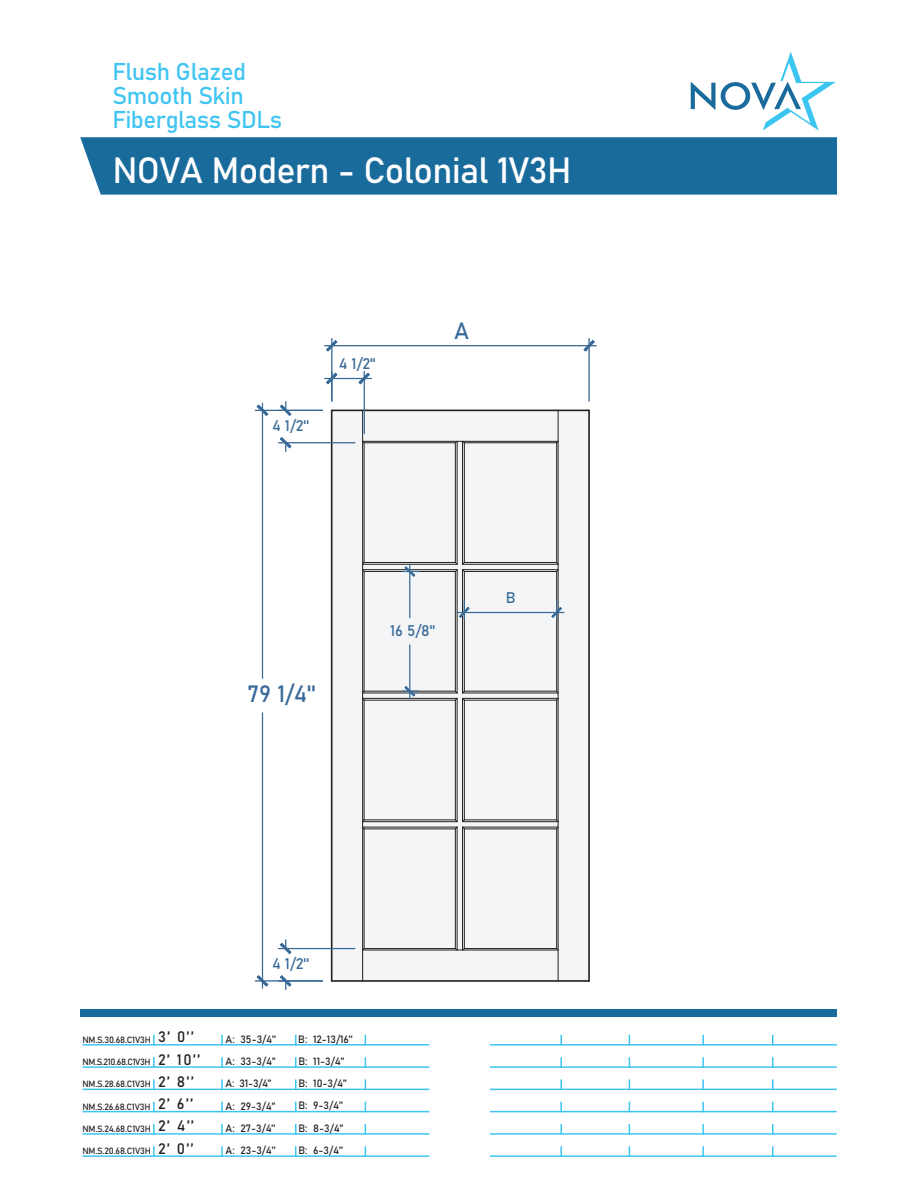
<style>
.page{position:relative;width:918px;height:1188px;background:#fff}
.page>*{position:absolute;margin:0;border:0;box-sizing:border-box;transform-origin:0 0}
.t1{font:36px "Bahnschrift";letter-spacing:-.02em;color:#fff}
.t2{font:24px/24px "Bahnschrift";letter-spacing:-.02em;color:#40c4f2}
.t3{font:23.25px "Bahnschrift";color:#396a98}
.t4{font:15.15px "Bahnschrift";color:#396a98}
.t5{font:15px "Bahnschrift";color:#231f20}
.t6{font:10.5px "Bahnschrift";color:#231f20}
.t7{font:9px "Bahnschrift";letter-spacing:-.02em;color:#231f20}
.t8{font:9px "Bahnschrift";letter-spacing:-.04em;color:#231f20}
</style>
<div class="page">
<div style="left:80px;top:137px;width:757px;height:58px;background:#196b9c"></div>
<div style="left:80px;top:1009px;width:757px;height:8px;background:#196b9c"></div>
<svg style="left:691px;top:52px;width:145px;height:79px"></svg>
<svg style="left:295px;top:1035px;width:2px;height:9px"></svg>
<hr style="left:83px;top:1044px;width:346px;height:2px;background:#3dc5f2">
<svg style="left:221px;top:1035px;width:2px;height:11px"></svg>
<svg style="left:153px;top:1035px;width:2px;height:11px"></svg>
<svg style="left:295px;top:1057px;width:2px;height:9px"></svg>
<hr style="left:83px;top:1066px;width:346px;height:2px;background:#3dc5f2">
<svg style="left:221px;top:1057px;width:2px;height:11px"></svg>
<svg style="left:153px;top:1057px;width:2px;height:11px"></svg>
<svg style="left:295px;top:1079px;width:2px;height:10px"></svg>
<hr style="left:83px;top:1089px;width:346px;height:1px;background:#3dc5f2">
<svg style="left:221px;top:1079px;width:2px;height:10px"></svg>
<svg style="left:153px;top:1079px;width:2px;height:10px"></svg>
<svg style="left:295px;top:1102px;width:2px;height:9px"></svg>
<hr style="left:83px;top:1111px;width:346px;height:1px;background:#3dc5f2">
<svg style="left:221px;top:1102px;width:2px;height:9px"></svg>
<svg style="left:153px;top:1102px;width:2px;height:9px"></svg>
<svg style="left:295px;top:1124px;width:2px;height:9px"></svg>
<hr style="left:83px;top:1133px;width:346px;height:2px;background:#3dc5f2">
<svg style="left:221px;top:1124px;width:2px;height:11px"></svg>
<svg style="left:153px;top:1124px;width:2px;height:11px"></svg>
<svg style="left:295px;top:1146px;width:2px;height:9px"></svg>
<hr style="left:83px;top:1155px;width:346px;height:2px;background:#3dc5f2">
<svg style="left:221px;top:1146px;width:2px;height:10px"></svg>
<svg style="left:153px;top:1146px;width:2px;height:10px"></svg>
<svg style="left:702px;top:1035px;width:2px;height:9px"></svg>
<hr style="left:490px;top:1044px;width:347px;height:2px;background:#3dc5f2">
<svg style="left:772px;top:1035px;width:2px;height:11px"></svg>
<svg style="left:560px;top:1035px;width:2px;height:11px"></svg>
<svg style="left:702px;top:1057px;width:2px;height:9px"></svg>
<hr style="left:490px;top:1066px;width:347px;height:2px;background:#3dc5f2">
<svg style="left:772px;top:1057px;width:2px;height:11px"></svg>
<svg style="left:560px;top:1057px;width:2px;height:11px"></svg>
<svg style="left:702px;top:1079px;width:2px;height:10px"></svg>
<hr style="left:490px;top:1089px;width:347px;height:1px;background:#3dc5f2">
<svg style="left:772px;top:1079px;width:2px;height:10px"></svg>
<svg style="left:560px;top:1079px;width:2px;height:10px"></svg>
<svg style="left:702px;top:1102px;width:2px;height:9px"></svg>
<hr style="left:490px;top:1111px;width:347px;height:1px;background:#3dc5f2">
<svg style="left:772px;top:1102px;width:2px;height:9px"></svg>
<svg style="left:560px;top:1102px;width:2px;height:9px"></svg>
<svg style="left:702px;top:1124px;width:2px;height:9px"></svg>
<hr style="left:490px;top:1133px;width:347px;height:2px;background:#3dc5f2">
<svg style="left:772px;top:1124px;width:2px;height:11px"></svg>
<svg style="left:560px;top:1124px;width:2px;height:11px"></svg>
<svg style="left:702px;top:1146px;width:2px;height:9px"></svg>
<hr style="left:490px;top:1155px;width:347px;height:2px;background:#3dc5f2">
<svg style="left:772px;top:1146px;width:2px;height:10px"></svg>
<svg style="left:560px;top:1146px;width:2px;height:10px"></svg>
<div style="left:330px;top:409px;width:260px;height:573px;background:#f4f5f6"></div>
<hr style="left:364px;top:571px;width:1px;height:120px;background:#231f20">
<hr style="left:364px;top:700px;width:1px;height:120px;background:#231f20">
<hr style="left:364px;top:829px;width:1px;height:120px;background:#231f20">
<hr style="left:362px;top:410px;width:1px;height:571px;background:#231f20">
<hr style="left:363px;top:441px;width:195px;height:1px;background:#231f20">
<hr style="left:464px;top:562px;width:93px;height:1px;background:#231f20">
<hr style="left:463px;top:564px;width:95px;height:1px;background:#231f20">
<hr style="left:464px;top:571px;width:93px;height:1px;background:#231f20">
<hr style="left:463px;top:569px;width:95px;height:1px;background:#231f20">
<svg style="left:556px;top:562px;width:2px;height:10px"></svg>
<hr style="left:364px;top:691px;width:91px;height:1px;background:#231f20">
<hr style="left:464px;top:691px;width:93px;height:1px;background:#231f20">
<hr style="left:363px;top:693px;width:94px;height:1px;background:#231f20">
<hr style="left:463px;top:693px;width:95px;height:1px;background:#231f20">
<hr style="left:464px;top:700px;width:93px;height:1px;background:#231f20">
<hr style="left:364px;top:700px;width:91px;height:1px;background:#231f20">
<hr style="left:463px;top:698px;width:95px;height:1px;background:#231f20">
<hr style="left:363px;top:698px;width:94px;height:1px;background:#231f20">
<svg style="left:556px;top:691px;width:2px;height:9px"></svg>
<svg style="left:362px;top:691px;width:2px;height:9px"></svg>
<hr style="left:364px;top:820px;width:91px;height:1px;background:#231f20">
<hr style="left:464px;top:820px;width:93px;height:1px;background:#231f20">
<hr style="left:363px;top:821px;width:94px;height:1px;background:#231f20">
<hr style="left:463px;top:821px;width:95px;height:1px;background:#231f20">
<hr style="left:464px;top:829px;width:93px;height:1px;background:#231f20">
<hr style="left:364px;top:829px;width:91px;height:1px;background:#231f20">
<hr style="left:463px;top:827px;width:95px;height:1px;background:#231f20">
<hr style="left:363px;top:827px;width:94px;height:1px;background:#231f20">
<svg style="left:556px;top:820px;width:2px;height:9px"></svg>
<svg style="left:362px;top:820px;width:2px;height:9px"></svg>
<hr style="left:464px;top:443px;width:93px;height:1px;background:#231f20">
<hr style="left:455px;top:571px;width:1px;height:120px;background:#231f20">
<hr style="left:455px;top:700px;width:1px;height:120px;background:#231f20">
<hr style="left:455px;top:829px;width:1px;height:120px;background:#231f20">
<hr style="left:457px;top:570px;width:1px;height:123px;background:#231f20">
<hr style="left:457px;top:698px;width:1px;height:124px;background:#231f20">
<hr style="left:457px;top:827px;width:1px;height:123px;background:#231f20">
<hr style="left:464px;top:829px;width:1px;height:120px;background:#231f20">
<hr style="left:464px;top:700px;width:1px;height:120px;background:#231f20">
<hr style="left:464px;top:571px;width:1px;height:120px;background:#231f20">
<hr style="left:462px;top:827px;width:1px;height:123px;background:#231f20">
<hr style="left:462px;top:698px;width:1px;height:124px;background:#231f20">
<hr style="left:462px;top:570px;width:1px;height:123px;background:#231f20">
<svg style="left:455px;top:948px;width:10px;height:2px"></svg>
<svg style="left:455px;top:820px;width:10px;height:9px"></svg>
<svg style="left:455px;top:691px;width:10px;height:9px"></svg>
<hr style="left:409px;top:564px;width:1px;height:54px;background:#396a98">
<hr style="left:409px;top:645px;width:1px;height:53px;background:#396a98">
<svg style="left:362px;top:441px;width:103px;height:136px"></svg>
<svg style="left:403px;top:686px;width:16px;height:11px"></svg>
<hr style="left:457px;top:612px;width:107px;height:1px;background:#396a98">
<svg style="left:459px;top:601px;width:11px;height:19px"></svg>
<svg style="left:551px;top:601px;width:11px;height:19px"></svg>
<hr style="left:279px;top:442px;width:76px;height:1px;background:#396a98">
<hr style="left:279px;top:948px;width:76px;height:1px;background:#396a98">
<hr style="left:331px;top:338px;width:1px;height:63px;background:#396a98">
<hr style="left:588px;top:338px;width:2px;height:63px;background:#396a98">
<hr style="left:325px;top:345px;width:271px;height:1px;background:#396a98">
<svg style="left:582px;top:338px;width:15px;height:15px"></svg>
<hr style="left:255px;top:980px;width:67px;height:2px;background:#396a98">
<hr style="left:262px;top:403px;width:1px;height:275px;background:#396a98">
<hr style="left:262px;top:713px;width:1px;height:275px;background:#396a98">
<svg style="left:255px;top:940px;width:57px;height:51px"></svg>
<hr style="left:364px;top:371px;width:1px;height:62px;background:#396a98">
<hr style="left:325px;top:378px;width:46px;height:1px;background:#396a98">
<svg style="left:254px;top:339px;width:85px;height:112px"></svg>
<svg style="left:357px;top:370px;width:15px;height:16px"></svg>
<h2 class="t2" style="left:113px;top:58px;width:171px">Flush Glazed<br>Smooth Skin<br>Fiberglass SDLs</h2>
<h1 class="t1" style="left:113px;top:143px;width:461px">NOVA Modern - Colonial 1V3H</h1>
<h3 class="t4" style="left:272px;top:414px;width:38px">4 1/2''</h3>
<h3 class="t4" style="left:339px;top:353px;width:38px">4 1/2''</h3>
<h3 class="t3" style="left:454px;top:313px;width:17px">A</h3>
<h3 class="t3" style="left:247px;top:677px;width:70px">79 1/4''</h3>
<h3 class="t4" style="left:390px;top:619px;width:46px">16 5/8''</h3>
<h3 class="t4" style="left:506px;top:587px;width:11px">B</h3>
<h3 class="t4" style="left:272px;top:952px;width:38px">4 1/2''</h3>
<p class="t7" style="left:82px;top:1033px;width:70px">NM.S.30.68.C1V3H</p>
<p class="t8" style="left:82px;top:1055px;width:70px">NM.S.210.68.C1V3H</p>
<p class="t7" style="left:82px;top:1077px;width:70px">NM.S.28.68.C1V3H</p>
<p class="t7" style="left:82px;top:1100px;width:69px">NM.S.26.68.C1V3H</p>
<p class="t7" style="left:82px;top:1122px;width:70px">NM.S.24.68.C1V3H</p>
<p class="t7" style="left:82px;top:1144px;width:70px">NM.S.20.68.C1V3H</p>
<h3 class="t5" style="left:158px;top:1026px;width:37px">3’ 0’’</h3>
<p class="t6" style="left:226px;top:1031px;width:52px">A: 35-3/4’’</p>
<p class="t6" style="left:298px;top:1031px;width:56px">B: 12-13/16’’</p>
<h3 class="t5" style="left:158px;top:1048px;width:44px">2’ 10’’</h3>
<p class="t6" style="left:226px;top:1054px;width:52px">A: 33-3/4’’</p>
<p class="t6" style="left:298px;top:1053px;width:48px">B: 11-3/4’’</p>
<h3 class="t5" style="left:158px;top:1070px;width:37px">2’ 8’’</h3>
<p class="t6" style="left:226px;top:1076px;width:47px">A: 31-3/4’’</p>
<p class="t6" style="left:298px;top:1076px;width:50px">B: 10-3/4’’</p>
<h3 class="t5" style="left:158px;top:1092px;width:36px">2’ 6’’</h3>
<p class="t6" style="left:226px;top:1098px;width:51px">A: 29-3/4’’</p>
<p class="t6" style="left:298px;top:1098px;width:46px">B: 9-3/4’’</p>
<h3 class="t5" style="left:158px;top:1115px;width:37px">2’ 4’’</h3>
<p class="t6" style="left:226px;top:1120px;width:51px">A: 27-3/4’’</p>
<p class="t6" style="left:298px;top:1120px;width:46px">B: 8-3/4’’</p>
<h3 class="t5" style="left:158px;top:1137px;width:37px">2’ 0’’</h3>
<p class="t6" style="left:226px;top:1143px;width:52px">A: 23-3/4’’</p>
<p class="t6" style="left:298px;top:1142px;width:46px">B: 6-3/4’’</p>
</div>
